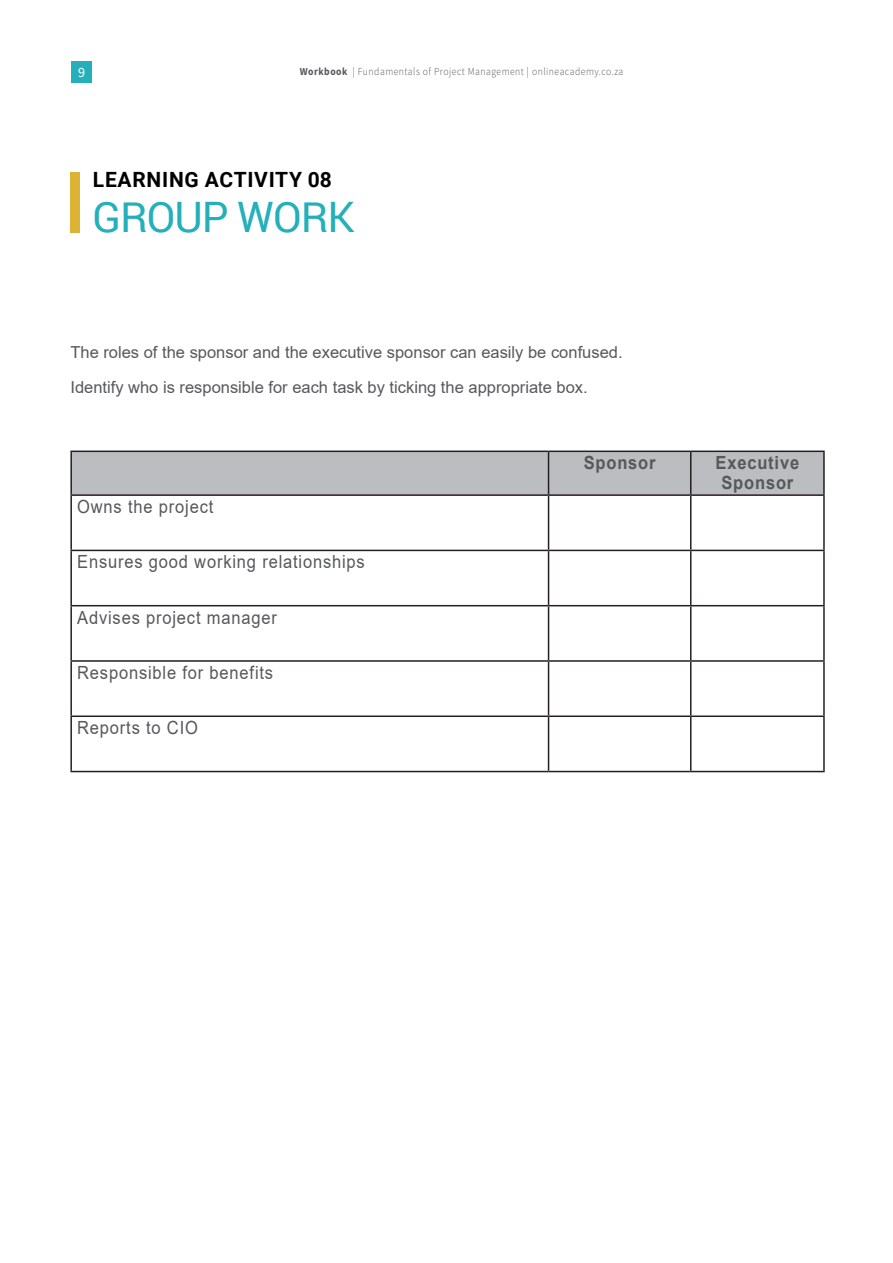
<style>
.page{position:relative;width:893px;height:1263px;background:#fff}
.page>*{position:absolute;margin:0;border:0;box-sizing:border-box;transform-origin:0 0}
.t1{font:42px "Roboto";letter-spacing:-.025em;color:#24b0bb}
.t2{font:700 21px "Roboto";letter-spacing:.035em;color:#000}
.t3{font:18.15px "Arial";letter-spacing:.05em;color:#57585a;scale:.91 1}
.t4{font:700 18.15px/19.8px "Arial";letter-spacing:.05em;color:#57585a;text-align:center;scale:.91 1}
.t5{font:16.5px/35px "Arial";color:#57585a}
.t6{font:14.25px "Source Sans Pro";color:#fff}
.t7{font:300 10.8px "Source Sans Pro";letter-spacing:.05em;color:#57585a;scale:.91 1}
.s1{font-weight:700}
.s2{color:#003e68}
</style>
<div class="page">
<div style="left:71px;top:61px;width:21px;height:21px;background:#24b0bb"></div>
<div style="left:70px;top:172px;width:9px;height:61px;background:#dcb335"></div>
<div style="left:72px;top:452px;width:751px;height:42px;background:#bcbdc0"></div>
<hr style="left:70px;top:451px;width:479px;height:1px;background:#231f20">
<hr style="left:70px;top:452px;width:2px;height:42px;background:#231f20">
<hr style="left:549px;top:451px;width:142px;height:1px;background:#231f20">
<hr style="left:548px;top:452px;width:1px;height:42px;background:#231f20">
<hr style="left:691px;top:451px;width:134px;height:1px;background:#231f20">
<hr style="left:690px;top:452px;width:1px;height:42px;background:#231f20">
<hr style="left:823px;top:452px;width:2px;height:42px;background:#231f20">
<hr style="left:70px;top:494px;width:479px;height:2px;background:#231f20">
<hr style="left:70px;top:496px;width:2px;height:54px;background:#231f20">
<hr style="left:549px;top:494px;width:142px;height:2px;background:#231f20">
<hr style="left:548px;top:496px;width:1px;height:54px;background:#231f20">
<hr style="left:691px;top:494px;width:134px;height:2px;background:#231f20">
<hr style="left:690px;top:496px;width:1px;height:54px;background:#231f20">
<hr style="left:823px;top:496px;width:2px;height:54px;background:#231f20">
<hr style="left:70px;top:550px;width:479px;height:1px;background:#231f20">
<hr style="left:70px;top:551px;width:2px;height:54px;background:#231f20">
<hr style="left:549px;top:550px;width:142px;height:1px;background:#231f20">
<hr style="left:548px;top:551px;width:1px;height:54px;background:#231f20">
<hr style="left:691px;top:550px;width:134px;height:1px;background:#231f20">
<hr style="left:690px;top:551px;width:1px;height:54px;background:#231f20">
<hr style="left:823px;top:551px;width:2px;height:54px;background:#231f20">
<hr style="left:70px;top:605px;width:479px;height:1px;background:#231f20">
<hr style="left:70px;top:606px;width:2px;height:54px;background:#231f20">
<hr style="left:549px;top:605px;width:142px;height:1px;background:#231f20">
<hr style="left:548px;top:606px;width:1px;height:54px;background:#231f20">
<hr style="left:691px;top:605px;width:134px;height:1px;background:#231f20">
<hr style="left:690px;top:606px;width:1px;height:54px;background:#231f20">
<hr style="left:823px;top:606px;width:2px;height:54px;background:#231f20">
<hr style="left:70px;top:660px;width:479px;height:2px;background:#231f20">
<hr style="left:70px;top:662px;width:2px;height:53px;background:#231f20">
<hr style="left:549px;top:660px;width:142px;height:2px;background:#231f20">
<hr style="left:548px;top:662px;width:1px;height:53px;background:#231f20">
<hr style="left:691px;top:660px;width:134px;height:2px;background:#231f20">
<hr style="left:690px;top:662px;width:1px;height:53px;background:#231f20">
<hr style="left:823px;top:662px;width:2px;height:53px;background:#231f20">
<hr style="left:70px;top:715px;width:479px;height:2px;background:#231f20">
<hr style="left:70px;top:717px;width:2px;height:54px;background:#231f20">
<hr style="left:549px;top:715px;width:142px;height:2px;background:#231f20">
<hr style="left:548px;top:717px;width:1px;height:54px;background:#231f20">
<hr style="left:691px;top:715px;width:134px;height:2px;background:#231f20">
<hr style="left:690px;top:717px;width:1px;height:54px;background:#231f20">
<hr style="left:823px;top:717px;width:2px;height:54px;background:#231f20">
<hr style="left:70px;top:771px;width:479px;height:1px;background:#231f20">
<hr style="left:549px;top:771px;width:142px;height:1px;background:#231f20">
<hr style="left:691px;top:771px;width:134px;height:1px;background:#231f20">
<p class="t6" style="left:78px;top:63px;width:9px">9</p>
<p class="t7" style="left:300px;top:65px;width:357px"><span class="s1">Workbook</span> <span class="s2">|</span> Fundamentals of Project Management <span class="s2">|</span> onlineacademy.co.za</p>
<p class="t2" style="left:93px;top:165px;width:240px">LEARNING ACTIVITY 08</p>
<h1 class="t1" style="left:93px;top:188px;width:264px">GROUP WORK</h1>
<p class="t5" style="left:70px;top:334px;width:554px">The roles of the sponsor and the executive sponsor can easily be confused.<br>Identify who is responsible for each task by ticking the appropriate box.</p>
<p class="t3" style="left:77px;top:494px;width:151px">Owns the project</p>
<p class="t3" style="left:77px;top:549px;width:318px">Ensures good working relationships</p>
<p class="t3" style="left:77px;top:605px;width:221px">Advises project manager</p>
<p class="t3" style="left:77px;top:660px;width:217px">Responsible for benefits</p>
<p class="t3" style="left:77px;top:715px;width:134px">Reports to CIO</p>
<p class="t4" style="left:584px;top:453px;width:80px">Sponsor</p>
<p class="t4" style="left:715px;top:453px;width:93px">Executive<br>Sponsor</p>
</div>
